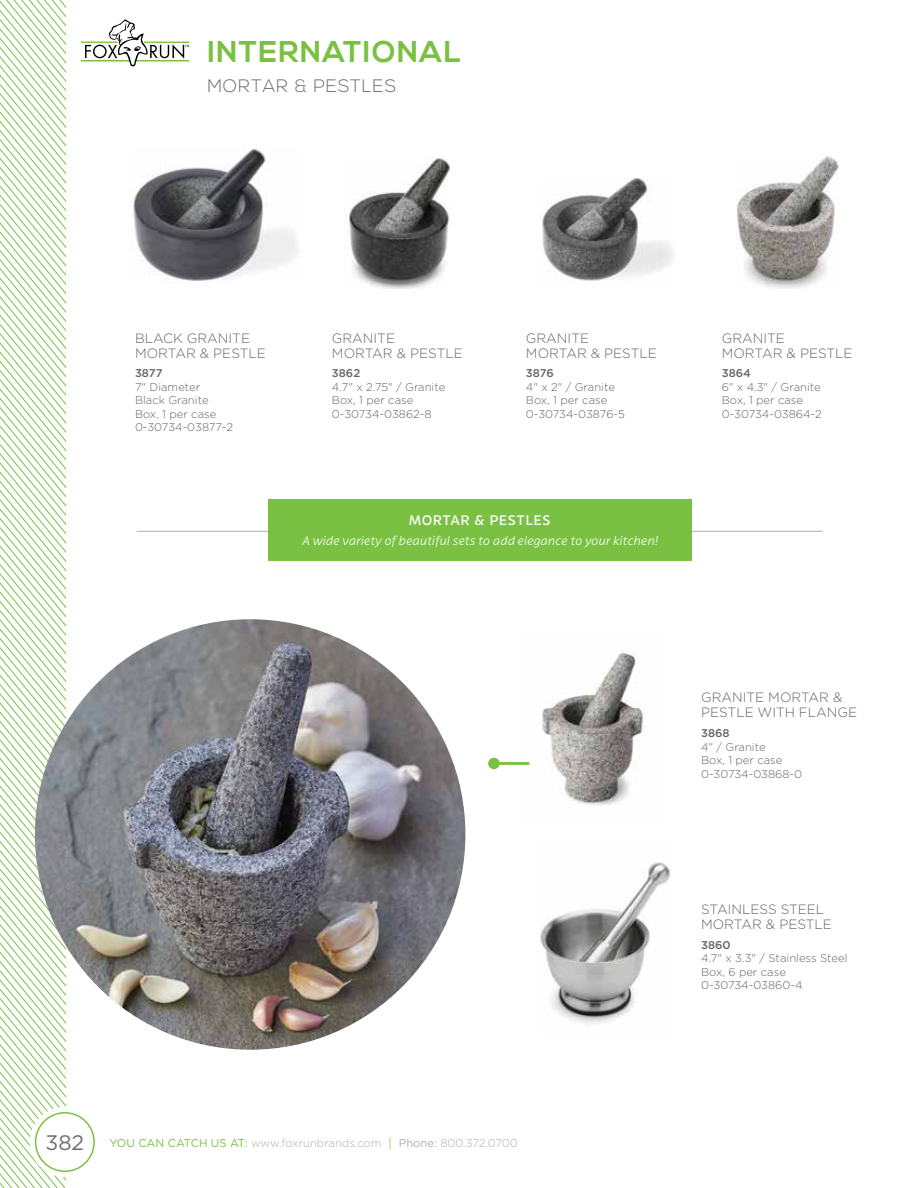
<style>
.page{position:relative;width:918px;height:1188px;background:#fff}
.page>*{position:absolute;margin:0;border:0;box-sizing:border-box;transform-origin:0 0}
.t1{font:700 30px "Nexa";letter-spacing:.04em;color:#7ac143}
.t2{font:300 18px "Nexa";letter-spacing:.04em;color:#6d6e71}
.t3{font:300 13.5px/15px "Gotham";color:#636466}
.t4{font:500 13.5px "Latina Essential";letter-spacing:.04em;color:#fff}
.t5{font:italic 300 12px "Latina Essential";letter-spacing:.02em;color:#fff}
.t6{font:300 11.25px/13.5px "Gotham";color:#636466}
.t7{font:300 11.25px "Gotham";color:#adafb2}
.t8{font:500 11.25px "Gotham";color:#636466}
.s1{font-weight:400;font-size:21px;color:#6d6e71}
.s2{font-weight:400;color:#7ac143}
.s3{font-size:13.5px;color:#7ac143}
.s4{font-weight:400}
</style>
<div class="page">
<svg style="left:0;top:0;width:65px;height:1188px"></svg>
<svg style="left:81px;top:19px;width:108px;height:47px"></svg>
<hr style="left:144px;top:42px;width:45px;height:1px;background:#7ac143">
<div style="left:30px;top:1107px;width:70px;height:70px;background:#fff;border-radius:50%"></div>
<div style="left:35px;top:1112px;width:60px;height:60px;border:2px solid #7ac143;border-radius:50%"></div>
<img style="left:35px;top:619px;width:430px;height:431px;border-radius:215px">
<img style="left:528px;top:652px;width:117px;height:153px">
<img style="left:540px;top:862px;width:130px;height:162px">
<img style="left:133px;top:148px;width:165px;height:134px">
<img style="left:349px;top:158px;width:101px;height:131px">
<img style="left:737px;top:156px;width:101px;height:132px">
<img style="left:542px;top:178px;width:131px;height:103px">
<hr style="left:137px;top:531px;width:685px;height:1px;background:#adafb2">
<div style="left:268px;top:499px;width:423px;height:61px;background:#7ac143"></div>
<hr style="left:494px;top:762px;width:34px;height:3px;background:#7ac143">
<div style="left:488px;top:758px;width:12px;height:11px;background:#7ac143;border-radius:50%"></div>
<h1 class="t1" style="left:207px;top:34px;width:255px">INTERNATIONAL</h1>
<h2 class="t2" style="left:207px;top:76px;width:190px">MORTAR &amp; PESTLES</h2>
<p class="t3" style="left:135px;top:330px;width:132px">BLACK GRANITE<br>MORTAR &amp; PESTLE</p>
<p class="t3" style="left:332px;top:330px;width:132px">GRANITE<br>MORTAR &amp; PESTLE</p>
<p class="t3" style="left:526px;top:330px;width:132px">GRANITE<br>MORTAR &amp; PESTLE</p>
<p class="t3" style="left:722px;top:330px;width:132px">GRANITE<br>MORTAR &amp; PESTLE</p>
<p class="t8" style="left:135px;top:367px;width:29px">3877</p>
<p class="t6" style="left:135px;top:380px;width:100px">7" Diameter<br>Black Granite<br>Box, 1 per case<br>0-30734-03877-2</p>
<p class="t8" style="left:332px;top:367px;width:30px">3862</p>
<p class="t6" style="left:332px;top:380px;width:115px">4.7" x 2.75" / Granite<br>Box, 1 per case<br>0-30734-03862-8</p>
<p class="t8" style="left:526px;top:367px;width:29px">3876</p>
<p class="t6" style="left:526px;top:380px;width:100px">4" x 2" / Granite<br>Box, 1 per case<br>0-30734-03876-5</p>
<p class="t4" style="left:409px;top:512px;width:144px">MORTAR &amp; PESTLES</p>
<p class="t5" style="left:302px;top:534px;width:357px">A wide variety of beautiful sets to add elegance to your kitchen!</p>
<p class="t8" style="left:722px;top:367px;width:31px">3864</p>
<p class="t6" style="left:722px;top:380px;width:102px">6" x 4.3" / Granite<br>Box, 1 per case<br>0-30734-03864-2</p>
<p class="t3" style="left:701px;top:690px;width:157px">GRANITE MORTAR &amp;<br>PESTLE WITH FLANGE</p>
<p class="t8" style="left:701px;top:727px;width:30px">3868</p>
<p class="t6" style="left:701px;top:740px;width:102px">4" / Granite<br>Box, 1 per case<br>0-30734-03868-0</p>
<p class="t3" style="left:701px;top:901px;width:132px">STAINLESS STEEL<br>MORTAR &amp; PESTLE</p>
<p class="t8" style="left:701px;top:938px;width:31px">3860</p>
<p class="t6" style="left:701px;top:951px;width:148px">4.7" x 3.3" / Stainless Steel<br>Box, 6 per case<br>0-30734-03860-4</p>
<p class="t7" style="left:45px;top:1137px;width:474px"><span class="s1">382</span> <span class="s2">YOU CAN CATCH US AT:</span> www.foxrunbrands.com <span class="s3">|</span> <span class="s4">Phone:</span> 800.372.0700</p>
</div>
